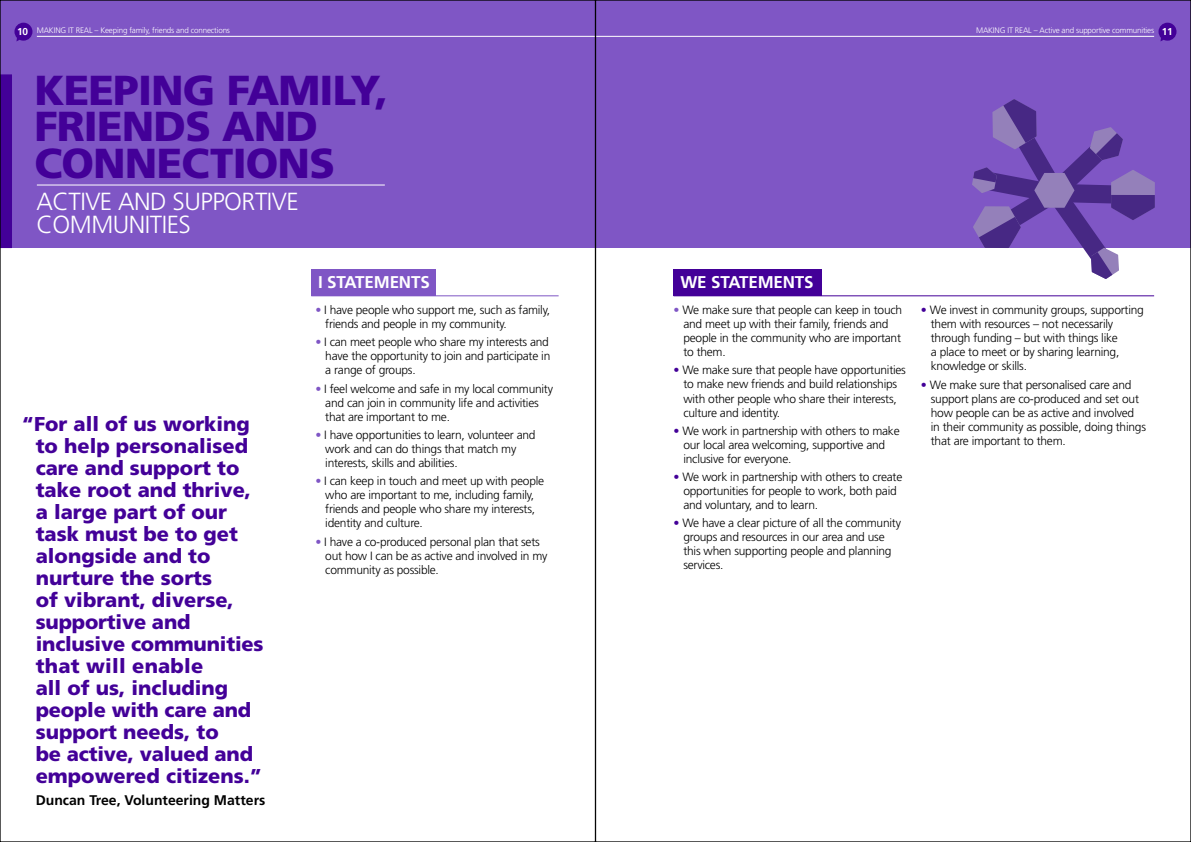
<style>
.page{position:relative;width:1191px;height:842px;background:#fff}
.page>*{position:absolute;margin:0;border:0;box-sizing:border-box;transform-origin:0 0}
.t1{font:900 41.9px/36.6px "Frutiger";letter-spacing:-.02em;color:#430098}
.t2{font:300 24.7px/23.3px "Frutiger";letter-spacing:-.02em;color:#fff}
.t3{font:900 20px/22px "Frutiger";color:#430098}
.t4{font:700 17px "Frutiger";letter-spacing:-.01em;color:#fff}
.t5{font:700 14px "Frutiger";color:#000}
.t6{font:300 12px/14px "Frutiger";letter-spacing:-.02em;color:#000}
.t7{font:300 8px "Frutiger";letter-spacing:-.02em;color:#fff}
.s1{font-weight:700;font-size:10px}
.s2{color:#7f56c5}
.s3{color:#430098}
</style>
<div class="page">
<div style="left:0;top:0;width:1191px;height:248px;background:#7f56c5"></div>
<div style="left:0;top:74px;width:12px;height:174px;background:#430098"></div>
<hr style="left:37px;top:36px;width:1117px;height:1px;background:#fff">
<hr style="left:37px;top:185px;width:348px;height:1px;background:#fff">
<svg style="left:14px;top:23px;width:18px;height:18px"></svg>
<svg style="left:1158px;top:23px;width:18px;height:18px"></svg>
<div style="left:311px;top:269px;width:124px;height:27px;background:#7f56c5"></div>
<div style="left:673px;top:269px;width:148px;height:27px;background:#430098"></div>
<hr style="left:673px;top:295px;width:481px;height:1px;background:#430098">
<hr style="left:311px;top:295px;width:247px;height:1px;background:#7f56c5">
<svg style="left:972px;top:99px;width:182px;height:180px"></svg>
<p class="t7" style="left:17px;top:26px;width:214px"><span class="s1">10</span> MAKING IT REAL – Keeping family, friends and connections</p>
<p class="t7" style="left:976px;top:26px;width:198px">MAKING IT REAL – Active and supportive communities <span class="s1">11</span></p>
<h1 class="t1" style="left:34px;top:71px;width:355px">KEEPING FAMILY,<br>FRIENDS AND<br>CONNECTIONS</h1>
<h2 class="t2" style="left:36px;top:190px;width:264px">ACTIVE AND SUPPORTIVE<br>COMMUNITIES</h2>
<p class="t3" style="left:36px;top:413px;width:229px;text-indent:-14px">“For all of us working to help personalised care and support to take root and thrive, a large part of our task must be to get alongside and to nurture the sorts<br>of vibrant, diverse, supportive and inclusive communities that will enable<br>all of us, including people with care and support needs, to<br>be active, valued and empowered citizens.”</p>
<p class="t5" style="left:36px;top:792px;width:231px">Duncan Tree, Volunteering Matters</p>
<h3 class="t4" style="left:318px;top:272px;width:113px">I STATEMENTS</h3>
<h3 class="t4" style="left:680px;top:272px;width:135px">WE STATEMENTS</h3>
<p class="t6" style="left:325px;top:303px;width:226px;text-indent:-10px"><span class="s2">•</span> I have people who support me, such as family, friends and people in my community.</p>
<p class="t6" style="left:325px;top:335px;width:226px;text-indent:-10px"><span class="s2">•</span> I can meet people who share my interests and have the opportunity to join and participate in a range of groups.</p>
<p class="t6" style="left:325px;top:381px;width:229px;text-indent:-10px"><span class="s2">•</span> I feel welcome and safe in my local community and can join in community life and activities that are important to me.</p>
<p class="t6" style="left:325px;top:428px;width:212px;text-indent:-10px"><span class="s2">•</span> I have opportunities to learn, volunteer and work and can do things that match my interests, skills and abilities.</p>
<p class="t6" style="left:325px;top:474px;width:220px;text-indent:-10px"><span class="s2">•</span> I can keep in touch and meet up with people who are important to me, including family, friends and people who share my interests, identity and culture.</p>
<p class="t6" style="left:325px;top:534px;width:224px;text-indent:-10px"><span class="s2">•</span> I have a co-produced personal plan that sets out how I can be as active and involved in my community as possible.</p>
<p class="t6" style="left:683px;top:303px;width:220px;text-indent:-10px"><span class="s2">•</span> We make sure that people can keep in touch and meet up with their family, friends and people in the community who are important to them.</p>
<p class="t6" style="left:683px;top:363px;width:224px;text-indent:-10px"><span class="s3">•</span> We make sure that people have opportunities to make new friends and build relationships with other people who share their interests, culture and identity.</p>
<p class="t6" style="left:683px;top:424px;width:218px;text-indent:-10px"><span class="s3">•</span> We work in partnership with others to make our local area welcoming, supportive and inclusive for everyone.</p>
<p class="t6" style="left:683px;top:470px;width:220px;text-indent:-10px"><span class="s3">•</span> We work in partnership with others to create opportunities for people to work, both paid and voluntary, and to learn.</p>
<p class="t6" style="left:683px;top:516px;width:219px;text-indent:-10px"><span class="s3">•</span> We have a clear picture of all the community groups and resources in our area and use this when supporting people and planning services.</p>
<p class="t6" style="left:931px;top:303px;width:214px;text-indent:-10px"><span class="s3">•</span> We invest in community groups, supporting them with resources – not necessarily through funding – but with things like<br>a place to meet or by sharing learning, knowledge or skills.</p>
<p class="t6" style="left:931px;top:377px;width:217px;text-indent:-10px"><span class="s3">•</span> We make sure that personalised care and support plans are co-produced and set out how people can be as active and involved in their community as possible, doing things that are important to them.</p>
</div>
